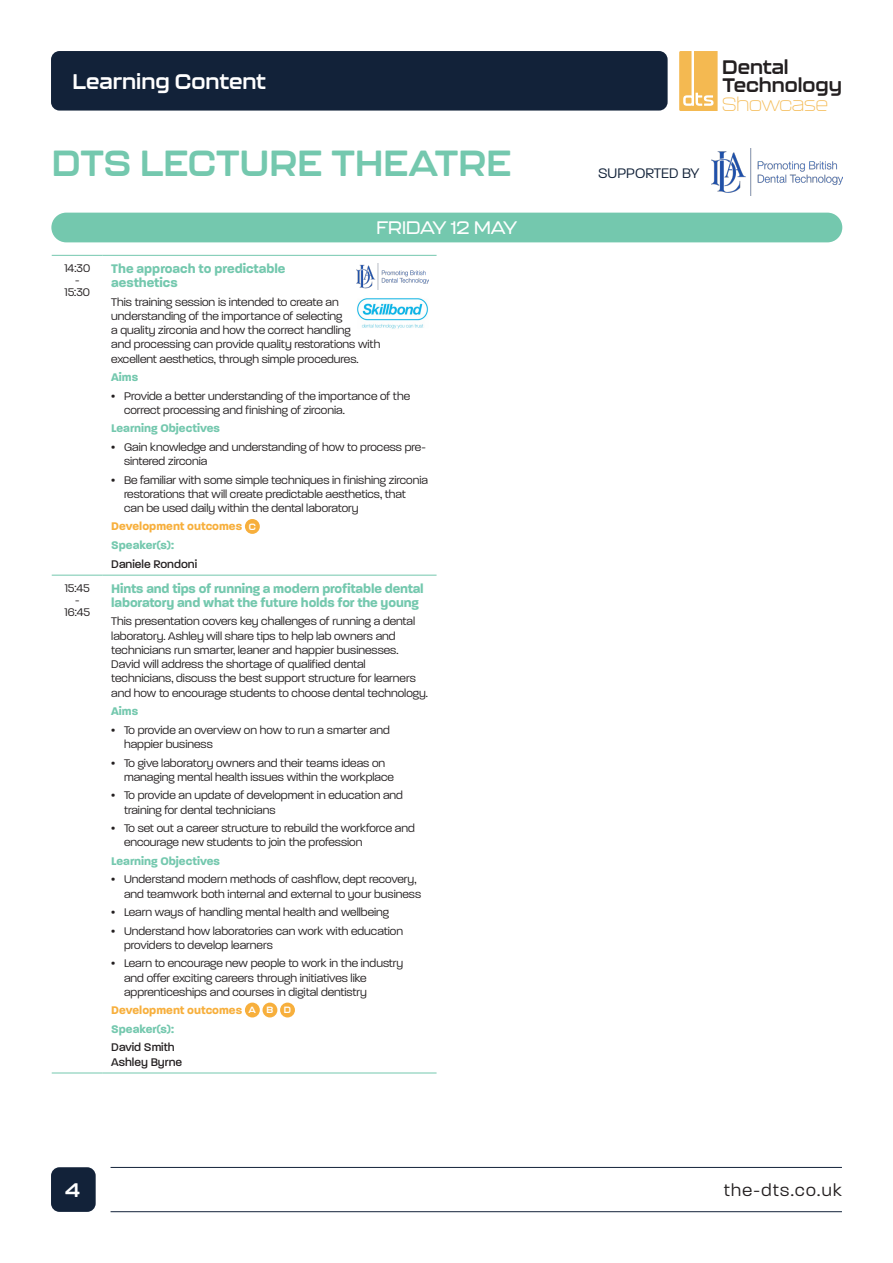
<style>
.page{position:relative;width:893px;height:1263px;background:#fff}
.page>*{position:absolute;margin:0;border:0;box-sizing:border-box;transform-origin:0 0}
.t1{font:700 36px "Kallisto";color:#74c8ae}
.t2{font:700 21px "Kallisto";color:#fff}
.t3{font:700 19.5px "Kallisto";color:#fff}
.t4{font:700 19.35px "Kallisto";color:#231f20}
.t5{font:100 19.05px "Kallisto";color:#f4b951}
.t6{font:300 18px "Paralucent";letter-spacing:.075em;color:#231f20}
.Body_copy{font:500 18px "Kallisto";color:#fff}
.Body_copy-2{font:300 15px "Paralucent";color:#122239}
.Body_copy-3{font:700 13.5px/14.2px "Paralucent";letter-spacing:-.01em;color:#74c8ae}
.Body_copy-4{font:300 12px/14.2px "Paralucent";color:#231f20}
.Body_copy-5{font:700 12px "Paralucent";color:#74c8ae}
.Body_copy-6{font:700 12px "Paralucent";color:#f7af3c}
.Body_copy-7{font:500 12px "Paralucent";color:#231f20}
.t7{font:700 9px "Kallisto";color:#fff}
</style>
<div class="page">
<div style="left:51px;top:1167px;width:45px;height:45px;background:#122239;border-radius:9px"></div>
<hr style="left:111px;top:1167px;width:731px;height:1px;background:#122239">
<hr style="left:111px;top:1211px;width:731px;height:1px;background:#122239">
<div style="left:51px;top:51px;width:617px;height:60px;background:#122239;border-radius:9px"></div>
<svg style="left:679px;top:51px;width:39px;height:60px;background:#f5c269"></svg>
<img style="left:711px;top:149px;width:131px;height:47px">
<div style="left:51px;top:213px;width:791px;height:29px;background:#74c8ae;border-radius:15px"></div>
<hr style="left:52px;top:255px;width:51px;height:1px;background:#74c8ae">
<hr style="left:103px;top:255px;width:334px;height:1px;background:#74c8ae">
<hr style="left:52px;top:575px;width:51px;height:1px;background:#74c8ae">
<hr style="left:103px;top:575px;width:334px;height:1px;background:#74c8ae">
<hr style="left:52px;top:1073px;width:51px;height:1px;background:#74c8ae">
<hr style="left:103px;top:1073px;width:334px;height:1px;background:#74c8ae">
<div style="left:245px;top:519px;width:15px;height:15px;background:#f7af3c;border-radius:50%"></div>
<div style="left:245px;top:1002px;width:15px;height:15px;background:#f7af3c;border-radius:50%"></div>
<div style="left:262px;top:1002px;width:15px;height:15px;background:#f7af3c;border-radius:50%"></div>
<div style="left:280px;top:1002px;width:15px;height:15px;background:#f7af3c;border-radius:50%"></div>
<img style="left:357px;top:298px;width:71px;height:31px">
<img style="left:357px;top:264px;width:71px;height:25px">
<h3 class="t4" style="left:722px;top:55px;width:68px">Dental</h3>
<p class="t2" style="left:73px;top:69px;width:195px">Learning Content</p>
<h3 class="t4" style="left:723px;top:73px;width:121px">Technology</h3>
<h3 class="t5" style="left:722px;top:93px;width:107px">Showcase</h3>
<p class="t1" style="left:52px;top:141px;width:461px">DTS LECTURE THEATRE</p>
<p class="Body_copy" style="left:376px;top:217px;width:142px">FRIDAY 12 MAY</p>
<p class="Body_copy-4" style="left:64px;top:262px;width:27px;line-height:12px;text-align:center">14:30 -<br>15:30</p>
<p class="Body_copy-3" style="left:111px;top:261px;width:176px">The approach to predictable aesthetics</p>
<p class="Body_copy-4" style="left:111px;top:295px;width:271px">This training session is intended to create an understanding of the importance of selecting<br>a quality zirconia and how the correct handling<br>and processing can provide quality restorations with excellent aesthetics, through simple procedures.</p>
<p class="Body_copy-5" style="left:111px;top:370px;width:28px">Aims</p>
<p class="Body_copy-4" style="left:124px;top:389px;width:288px;text-indent:-13px">• Provide a better understanding of the importance of the correct processing and finishing of zirconia.</p>
<p class="Body_copy-5" style="left:111px;top:421px;width:110px">Learning Objectives</p>
<p class="Body_copy-4" style="left:124px;top:440px;width:303px;text-indent:-13px">• Gain knowledge and understanding of how to process pre&shy;sintered zirconia</p>
<p class="Body_copy-4" style="left:124px;top:473px;width:306px;text-indent:-13px">• Be familiar with some simple techniques in finishing zirconia restorations that will create predictable aesthetics, that can be used daily within the dental laboratory</p>
<p class="Body_copy-6" style="left:111px;top:519px;width:132px">Development outcomes</p>
<p class="t7" style="left:249px;top:521px;width:9px">C</p>
<p class="Body_copy-5" style="left:111px;top:538px;width:64px">Speaker(s):</p>
<p class="Body_copy-7" style="left:111px;top:557px;width:87px">Daniele Rondoni</p>
<p class="Body_copy-4" style="left:65px;top:582px;width:27px;line-height:12px;text-align:center">15:45 -<br>16:45</p>
<p class="Body_copy-3" style="left:111px;top:581px;width:314px">Hints and tips of running a modern profitable dental laboratory and what the future holds for the young</p>
<p class="Body_copy-4" style="left:111px;top:614px;width:318px">This presentation covers key challenges of running a dental laboratory. Ashley will share tips to help lab owners and technicians run smarter, leaner and happier businesses.<br>David will address the shortage of qualified dental technicians, discuss the best support structure for learners and how to encourage students to choose dental technology.</p>
<p class="Body_copy-5" style="left:111px;top:704px;width:28px">Aims</p>
<p class="Body_copy-4" style="left:124px;top:723px;width:267px;text-indent:-13px">• To provide an overview on how to run a smarter and happier business</p>
<p class="Body_copy-4" style="left:124px;top:755px;width:271px;text-indent:-13px">• To give laboratory owners and their teams ideas on managing mental health issues within the workplace</p>
<p class="Body_copy-4" style="left:124px;top:788px;width:280px;text-indent:-13px">• To provide an update of development in education and training for dental technicians</p>
<p class="Body_copy-4" style="left:124px;top:821px;width:292px;text-indent:-13px">• To set out a career structure to rebuild the workforce and encourage new students to join the profession</p>
<p class="Body_copy-5" style="left:111px;top:854px;width:110px">Learning Objectives</p>
<p class="Body_copy-4" style="left:124px;top:872px;width:299px;text-indent:-13px">• Understand modern methods of cashflow, dept recovery, and teamwork both internal and external to your business</p>
<p class="Body_copy-4" style="left:111px;top:905px;width:279px">• Learn ways of handling mental health and wellbeing</p>
<p class="Body_copy-4" style="left:124px;top:923px;width:281px;text-indent:-13px">• Understand how laboratories can work with education providers to develop learners</p>
<p class="Body_copy-4" style="left:124px;top:956px;width:281px;text-indent:-13px">• Learn to encourage new people to work in the industry and offer exciting careers through initiatives like apprenticeships and courses in digital dentistry</p>
<p class="Body_copy-6" style="left:111px;top:1002px;width:132px">Development outcomes</p>
<p class="t7" style="left:249px;top:1005px;width:9px">A</p>
<p class="t7" style="left:266px;top:1005px;width:8px">B</p>
<p class="t7" style="left:284px;top:1005px;width:9px">D</p>
<p class="Body_copy-5" style="left:111px;top:1022px;width:64px">Speaker(s):</p>
<p class="Body_copy-7" style="left:111px;top:1040px;width:65px">David Smith</p>
<p class="Body_copy-7" style="left:111px;top:1054px;width:72px">Ashley Byrne</p>
<p class="Body_copy-2" style="left:598px;top:164px;width:103px">SUPPORTED BY</p>
<h3 class="t3" style="left:65px;top:1178px;width:17px">4</h3>
<h3 class="t6" style="left:724px;top:1180px;width:120px">the-dts.co.uk</h3>
</div>
